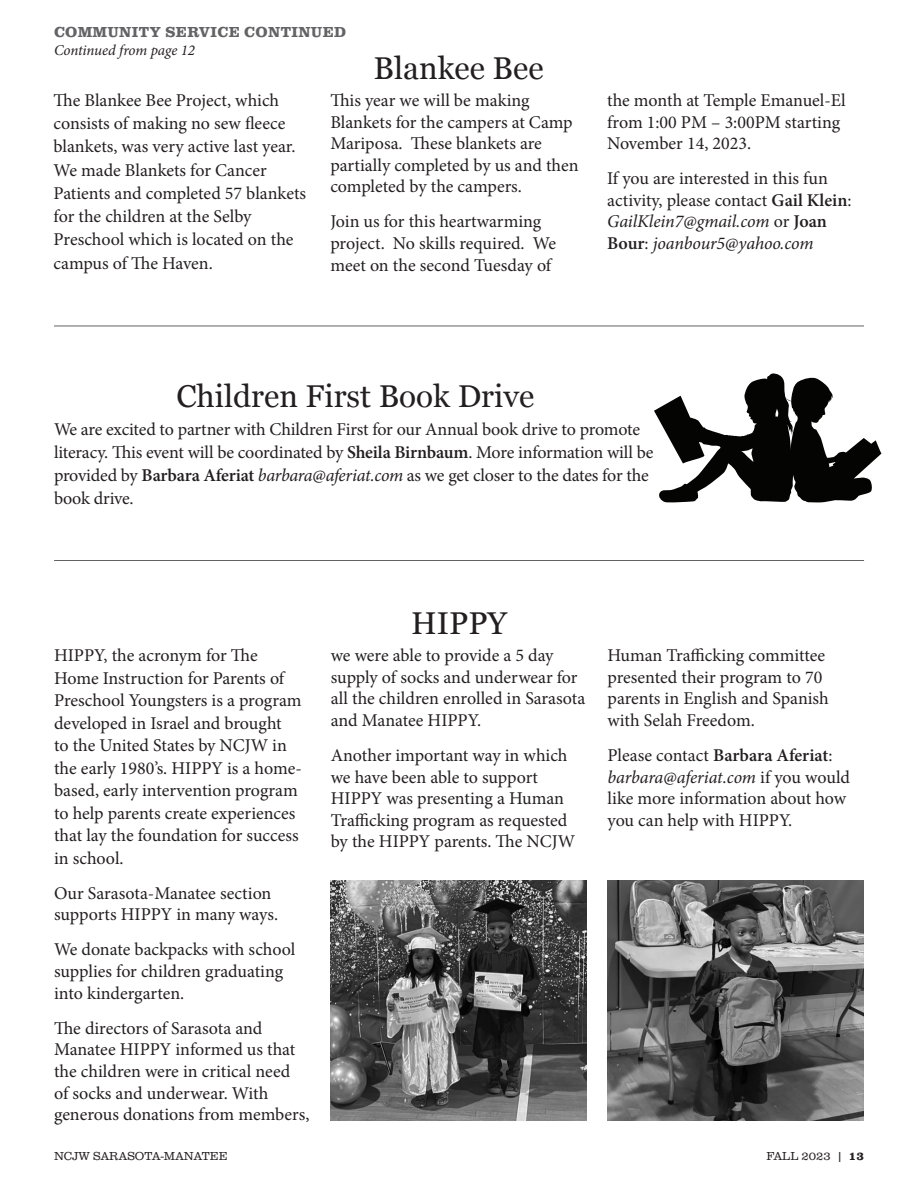
<style>
.page{position:relative;width:918px;height:1188px;background:#fff}
.page>*{position:absolute;margin:0;border:0;box-sizing:border-box;transform-origin:0 0}
.t1{font:31.5px "Georgia";color:#231f20}
.Normal__Web{font:18px/21.6px "Minion Pro";letter-spacing:-.005em;color:#231f20}
.t2{font:700 15px "Clarendon URW";letter-spacing:.02em;color:#636366}
.t3{font:italic 15px "Minion Pro";letter-spacing:-.01em;color:#231f20}
.t4{font:300 12px "Clarendon URW";color:#231f20}
.s1{font-weight:600}
.s2{font-style:italic}
.s3{font-weight:700}
</style>
<div class="page">
<svg style="left:654px;top:373px;width:228px;height:130px"></svg>
<hr style="left:54px;top:326px;width:810px;height:1px;background:#636366">
<hr style="left:54px;top:560px;width:810px;height:1px;background:#636366">
<img style="left:331px;top:881px;width:255px;height:239px">
<img style="left:608px;top:881px;width:256px;height:239px">
<p class="t2" style="left:54px;top:21px;width:294px">COMMUNITY SERVICE CONTINUED</p>
<p class="t3" style="left:54px;top:39px;width:143px">Continued from page 12</p>
<p class="t1" style="left:374px;top:46px;width:172px">Blankee Bee</p>
<p class="Normal__Web" style="left:330px;top:90px;width:250px">This year we will be making<br>Blankets for the campers at Camp<br>Mariposa. These blankets are partially completed by us and then completed by the campers.</p>
<p class="Normal__Web" style="left:330px;top:211px;width:227px">Join us for this heartwarming project. No skills required. We meet on the second Tuesday of</p>
<p class="Normal__Web" style="left:54px;top:89px;width:254px;line-height:23.2px">The Blankee Bee Project, which consists of making no sew fleece blankets, was very active last year.<br>We made Blankets for Cancer<br>Patients and completed 57 blankets for the children at the Selby<br>Preschool which is located on the campus of The Haven.</p>
<p class="Normal__Web" style="left:607px;top:90px;width:240px">the month at Temple Emanuel-El from 1:00 PM – 3:00PM starting<br>November 14, 2023.</p>
<p class="Normal__Web" style="left:607px;top:168px;width:246px">If you are interested in this fun activity, please contact <span class="s1">Gail Klein</span>:<br><span class="s2">GailKlein7@gmail.com</span> or <span class="s1">Joan<br>Bour</span>: <span class="s2">joanbour5@yahoo.com</span></p>
<p class="t1" style="left:176px;top:373px;width:359px">Children First Book Drive</p>
<p class="Normal__Web" style="left:54px;top:417px;width:601px;line-height:23.2px">We are excited to partner with Children First for our Annual book drive to promote literacy. This event will be coordinated by <span class="s1">Sheila Birnbaum</span>. More information will be provided by <span class="s1">Barbara Aferiat</span> <span class="s2">barbara@aferiat.com</span> as we get closer to the dates for the book drive.</p>
<p class="Normal__Web" style="left:54px;top:644px;width:249px;line-height:22.5px">HIPPY, the acronym for The<br>Home Instruction for Parents of<br>Preschool Youngsters is a program developed in Israel and brought<br>to the United States by NCJW in the early 1980’s. HIPPY is a home&shy;based, early intervention program to help parents create experiences that lay the foundation for success in school.</p>
<p class="Normal__Web" style="left:54px;top:882px;width:226px">Our Sarasota-Manatee section supports HIPPY in many ways.</p>
<p class="Normal__Web" style="left:54px;top:939px;width:243px">We donate backpacks with school supplies for children graduating into kindergarten.</p>
<p class="Normal__Web" style="left:54px;top:1017px;width:257px">The directors of Sarasota and<br>Manatee HIPPY informed us that the children were in critical need<br>of socks and underwear. With generous donations from members,</p>
<p class="t1" style="left:411px;top:600px;width:97px">HIPPY</p>
<p class="Normal__Web" style="left:331px;top:645px;width:256px">we were able to provide a 5 day supply of socks and underwear for all the children enrolled in Sarasota and Manatee HIPPY.</p>
<p class="Normal__Web" style="left:331px;top:745px;width:246px">Another important way in which we have been able to support<br>HIPPY was presenting a Human<br>Trafficking program as requested by the HIPPY parents. The NCJW</p>
<p class="Normal__Web" style="left:608px;top:645px;width:223px">Human Trafficking committee presented their program to 70 parents in English and Spanish with Selah Freedom.</p>
<p class="Normal__Web" style="left:608px;top:745px;width:244px">Please contact <span class="s1">Barbara Aferiat</span>: <span class="s2">barbara@aferiat.com</span> if you would like more information about how you can help with HIPPY.</p>
<p class="t4" style="left:54px;top:1148px;width:175px">NCJW SARASOTA-MANATEE</p>
<p class="t4" style="left:767px;top:1148px;width:99px">FALL 2023 | <span class="s3">13</span></p>
</div>
